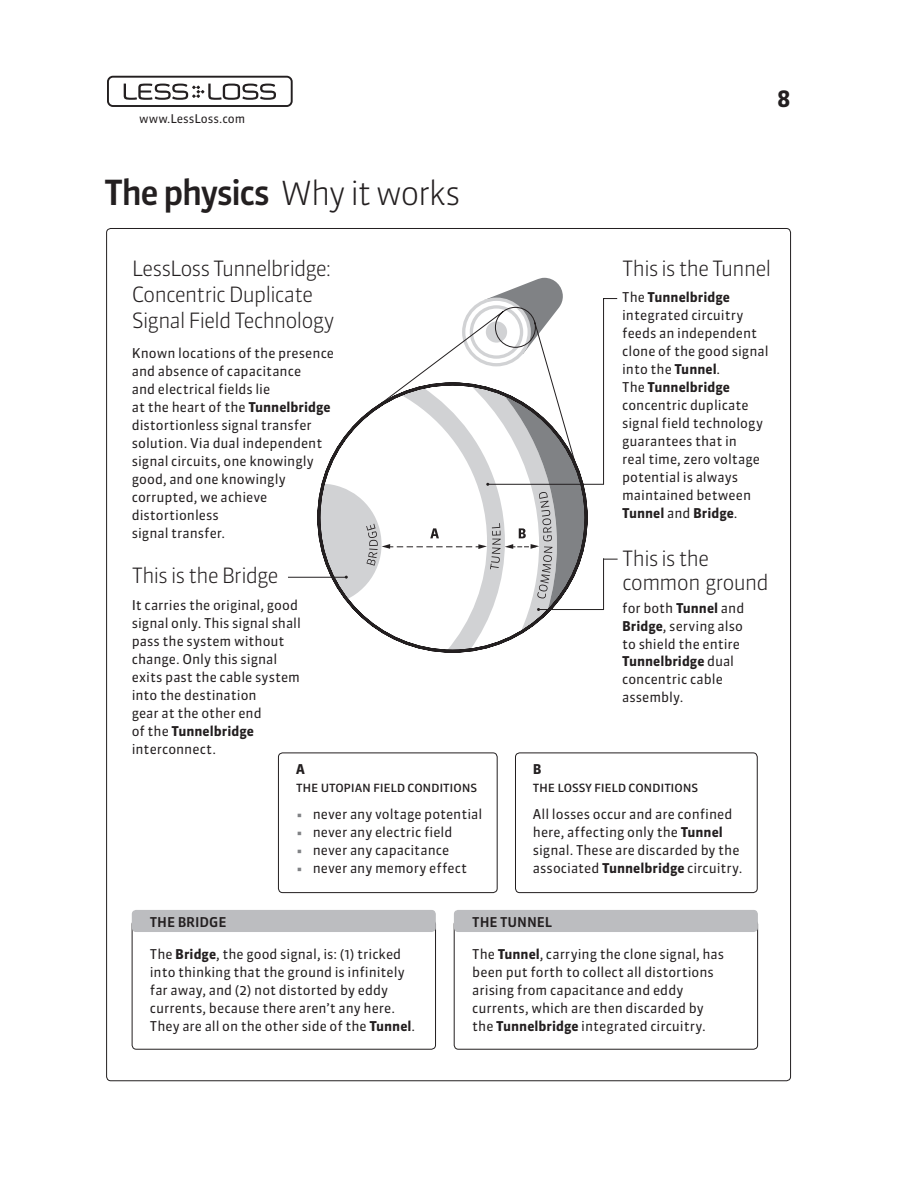
<style>
.page{position:relative;width:918px;height:1188px;background:#fff}
.page>*{position:absolute;margin:0;border:0;box-sizing:border-box;transform-origin:0 0}
.t1{font:500 34.5px "Sanuk";letter-spacing:-.05em;color:#231f20}
.t2{font:700 22.5px "Sanuk";color:#231f20}
.t3{font:300 21px/26.1px "Sanuk";letter-spacing:-.055em;color:#231f20}
.t4{font:15px "Sanuk Regular SC";letter-spacing:-.05em;color:#231f20}
.t5{font:13.5px/18px "Sanuk";color:#231f20}
.t6{font:500 13.5px "Sanuk";letter-spacing:-.005em;color:#231f20}
.t7{font:700 13.5px "Sanuk";color:#231f20}
.t8{font:12px "Sanuk";color:#231f20}
.s1{font-weight:300;font-size:33px}
.s2{font-weight:700}
.s3{color:#808285}
</style>
<div class="page">
<svg style="left:107px;top:76px;width:186px;height:31px"></svg>
<div style="left:278px;top:753px;width:219px;height:140px;border:1px solid #231f20;border-radius:4px"></div>
<div style="left:515px;top:753px;width:243px;height:140px;border:1px solid #231f20;border-radius:4px"></div>
<div style="left:132px;top:920px;width:304px;height:130px;border:1px solid #231f20;border-radius:4px"></div>
<div style="left:454px;top:920px;width:304px;height:130px;border:1px solid #231f20;border-radius:4px"></div>
<hr style="left:487px;top:484px;width:116px;height:1px;background:#231f20">
<hr style="left:538px;top:609px;width:66px;height:1px;background:#231f20">
<hr style="left:288px;top:577px;width:58px;height:1px;background:#231f20">
<hr style="left:603px;top:299px;width:1px;height:185px;background:#231f20">
<hr style="left:603px;top:559px;width:1px;height:50px;background:#231f20">
<svg style="left:604px;top:298px;width:13px;height:1px"></svg>
<svg style="left:604px;top:559px;width:14px;height:1px"></svg>
<svg style="left:318px;top:278px;width:269px;height:374px"></svg>
<div style="left:132px;top:910px;width:304px;height:22px;background:#bcbdc0;border-radius:4px"></div>
<div style="left:454px;top:910px;width:304px;height:22px;background:#bcbdc0;border-radius:4px"></div>
<p class="t8" style="left:139px;top:111px;width:108px">www.LessLoss.com</p>
<h2 class="t2" style="left:777px;top:85px;width:15px">8</h2>
<h1 class="t1" style="left:104px;top:171px;width:358px">The physics <span class="s1">Why it works</span></h1>
<h3 class="t3" style="left:132px;top:255px;width:204px">LessLoss Tunnelbridge:<br>Concentric Duplicate<br>Signal Field Technology</h3>
<p class="t5" style="left:132px;top:344px;width:204px">Known locations of the presence and absence of capacitance<br>and electrical fields lie<br>at the heart of the <span class="s2">Tunnelbridge </span>distortionless signal transfer solution. Via dual independent signal circuits, one knowingly good, and one knowingly corrupted, we achieve distortionless<br>signal transfer.</p>
<h3 class="t3" style="left:132px;top:563px;width:148px">This is the Bridge</h3>
<p class="t5" style="left:132px;top:596px;width:171px">It carries the original, good signal only. This signal shall pass the system without change. Only this signal exits past the cable system into the destination<br>gear at the other end<br>of the <span class="s2">Tunnelbridge </span>interconnect.</p>
<p class="t7" style="left:296px;top:761px;width:10px">A</p>
<p class="t4" style="left:296px;top:778px;width:183px">the utopian field conditions</p>
<p class="t5" style="left:296px;top:805px;width:188px"><span class="s3">•</span> never any voltage potential</p>
<p class="t5" style="left:296px;top:823px;width:158px"><span class="s3">•</span> never any electric field</p>
<p class="t5" style="left:296px;top:841px;width:155px"><span class="s3">•</span> never any capacitance</p>
<p class="t5" style="left:296px;top:859px;width:173px"><span class="s3">•</span> never any memory effect</p>
<h3 class="t3" style="left:622px;top:255px;width:151px">This is the Tunnel</h3>
<p class="t5" style="left:622px;top:288px;width:148px">The <span class="s2">Tunnelbridge </span>integrated circuitry feeds an independent clone of the good signal into the <span class="s2">Tunnel</span>.<br>The <span class="s2">Tunnelbridge </span>concentric duplicate signal field technology guarantees that in<br>real time, zero voltage potential is always maintained between<br><span class="s2">Tunnel</span> and <span class="s2">Bridge</span>.</p>
<h3 class="t3" style="left:622px;top:547px;width:148px;line-height:24px">This is the common ground</h3>
<p class="t5" style="left:622px;top:599px;width:124px">for both <span class="s2">Tunnel</span> and<br><span class="s2">Bridge</span>, serving also to shield the entire<br><span class="s2">Tunnelbridge</span> dual concentric cable assembly.</p>
<p class="t7" style="left:533px;top:761px;width:10px">B</p>
<p class="t4" style="left:533px;top:778px;width:167px">the lossy field conditions</p>
<p class="t5" style="left:533px;top:805px;width:211px">All losses occur and are confined here, affecting only the <span class="s2">Tunnel </span>signal. These are discarded by the associated <span class="s2">Tunnelbridge</span> circuitry.</p>
<p class="t6" style="left:150px;top:913px;width:78px">THE BRIDGE</p>
<p class="t6" style="left:472px;top:913px;width:81px">THE TUNNEL</p>
<p class="t5" style="left:150px;top:945px;width:267px">The <span class="s2">Bridge</span>, the good signal, is: (1) tricked into thinking that the ground is infinitely far away, and (2) not distorted by eddy currents, because there aren’t any here.<br>They are all on the other side of the <span class="s2">Tunnel</span>.</p>
<p class="t5" style="left:472px;top:945px;width:253px">The <span class="s2">Tunnel</span>, carrying the clone signal, has been put forth to collect all distortions arising from capacitance and eddy currents, which are then discarded by the <span class="s2">Tunnelbridge</span> integrated circuitry.</p>
</div>
